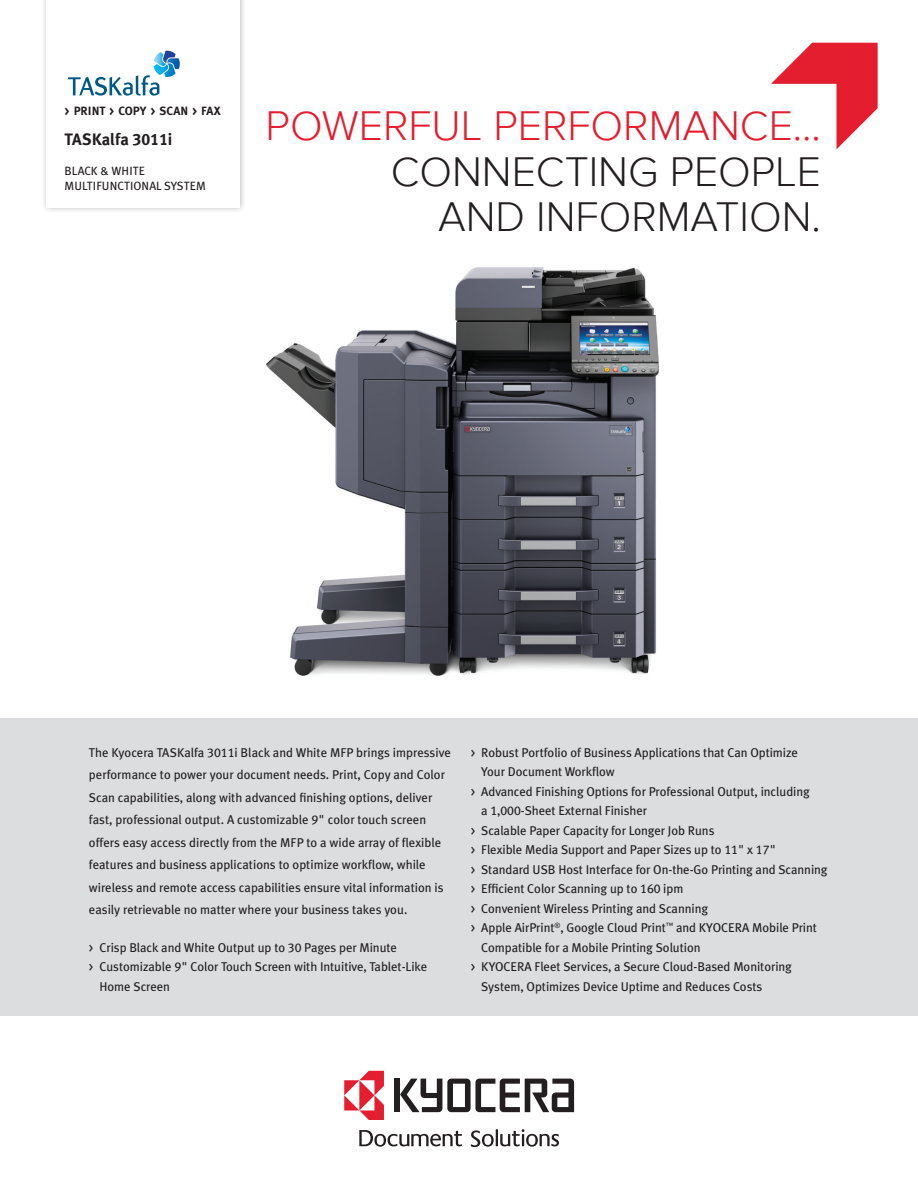
<style>
.page{position:relative;width:918px;height:1188px;background:#fff}
.page>*{position:absolute;margin:0;border:0;box-sizing:border-box;transform-origin:0 0}
.t1{font:300 42.75px/45.8px "Proxima Nova";color:#231f20;text-align:right}
.t2{font:300 42.75px "Proxima Nova";color:#e41d2f}
.t3{font:700 16.5px "Meta Plus";color:#231f20}
.t4{font:12.75px/22.5px "Meta Plus";letter-spacing:-.005em;color:#231f20}
.t5{font:12px/15px "Meta Plus";letter-spacing:.005em;color:#231f20}
.t6{font:12px "Meta Plus Bold Caps";color:#231f20}
.s1{font-family:"Meta Plus Bold Caps";font-weight:400}
.s2{font-family:"Meta Plus Book Caps"}
</style>
<div class="page">
<div style="left:394px;top:1079px;width:6px;height:33px;background:#231f20"></div>
<svg style="left:400px;top:1079px;width:174px;height:33px"></svg>
<svg style="left:344px;top:1071px;width:40px;height:49px"></svg>
<svg style="left:471px;top:1129px;width:88px;height:18px"></svg>
<svg style="left:359px;top:1130px;width:103px;height:17px"></svg>
<svg style="left:771px;top:43px;width:107px;height:106px"></svg>
<div style="left:41px;top:0;width:206px;height:214px;background:#231f20;opacity:.3"></div>
<div style="left:46px;top:0;width:193px;height:207px;background:#fff"></div>
<svg style="left:68px;top:51px;width:112px;height:45px"></svg>
<img style="left:266px;top:267px;width:394px;height:409px">
<div style="left:0;top:719px;width:918px;height:297px;background:#dcdddf"></div>
<p class="t6" style="left:65px;top:104px;width:158px">&gt; PRINT &gt; COPY &gt; SCAN &gt; FAX</p>
<p class="t3" style="left:65px;top:130px;width:109px">TASKalfa <span class="s1">3011</span>i</p>
<p class="t5" style="left:65px;top:163px;width:143px">BLACK &amp; WHITE<br>MULTIFUNCTIONAL SYSTEM</p>
<h1 class="t2" style="left:266px;top:101px;width:557px">POWERFUL PERFORMANCE...</h1>
<h1 class="t1" style="left:391px;top:149px;width:432px">CONNECTING PEOPLE<br>AND INFORMATION.</h1>
<p class="t4" style="left:89px;top:741px;width:363px">The Kyocera TASKalfa <span class="s2">3011</span>i Black and White MFP brings impressive performance to power your document needs. Print, Copy and Color Scan capabilities, along with advanced finishing options, deliver fast, professional output. A customizable <span class="s2">9</span>" color touch screen offers easy access directly from the MFP to a wide array of flexible features and business applications to optimize workflow, while wireless and remote access capabilities ensure vital information is easily retrievable no matter where your business takes you.</p>
<p class="t4" style="left:89px;top:936px;width:310px"><span class="s2">&gt;</span> Crisp Black and White Output up to <span class="s2">30</span> Pages per Minute</p>
<p class="t4" style="left:89px;top:956px;width:340px"><span class="s2">&gt;</span> Customizable <span class="s2">9</span>" Color Touch Screen with Intuitive, Tablet-Like</p>
<p class="t4" style="left:100px;top:975px;width:72px">Home Screen</p>
<p class="t4" style="left:471px;top:741px;width:329px"><span class="s2">&gt;</span> Robust Portfolio of Business Applications that Can Optimize</p>
<p class="t4" style="left:481px;top:761px;width:135px">Your Document Workflow</p>
<p class="t4" style="left:471px;top:780px;width:341px"><span class="s2">&gt;</span> Advanced Finishing Options for Professional Output, including</p>
<p class="t4" style="left:481px;top:800px;width:167px">a <span class="s2">1,000</span>-Sheet External Finisher</p>
<p class="t4" style="left:471px;top:819px;width:245px"><span class="s2">&gt;</span> Scalable Paper Capacity for Longer Job Runs</p>
<p class="t4" style="left:471px;top:839px;width:307px"><span class="s2">&gt;</span> Flexible Media Support and Paper Sizes up to <span class="s2">11</span>" x <span class="s2">17</span>"</p>
<p class="t4" style="left:471px;top:858px;width:358px"><span class="s2">&gt;</span> Standard USB Host Interface for On-the-Go Printing and Scanning</p>
<p class="t4" style="left:471px;top:877px;width:214px"><span class="s2">&gt;</span> Efficient Color Scanning up to <span class="s2">160</span> ipm</p>
<p class="t4" style="left:471px;top:897px;width:239px"><span class="s2">&gt;</span> Convenient Wireless Printing and Scanning</p>
<p class="t4" style="left:471px;top:917px;width:348px"><span class="s2">&gt;</span> Apple AirPrint<sup>®</sup>, Google Cloud Print<sup>™</sup> and KYOCERA Mobile Print</p>
<p class="t4" style="left:481px;top:936px;width:221px">Compatible for a Mobile Printing Solution</p>
<p class="t4" style="left:471px;top:956px;width:323px"><span class="s2">&gt;</span> KYOCERA Fleet Services, a Secure Cloud-Based Monitoring</p>
<p class="t4" style="left:481px;top:975px;width:283px">System, Optimizes Device Uptime and Reduces Costs</p>
</div>
